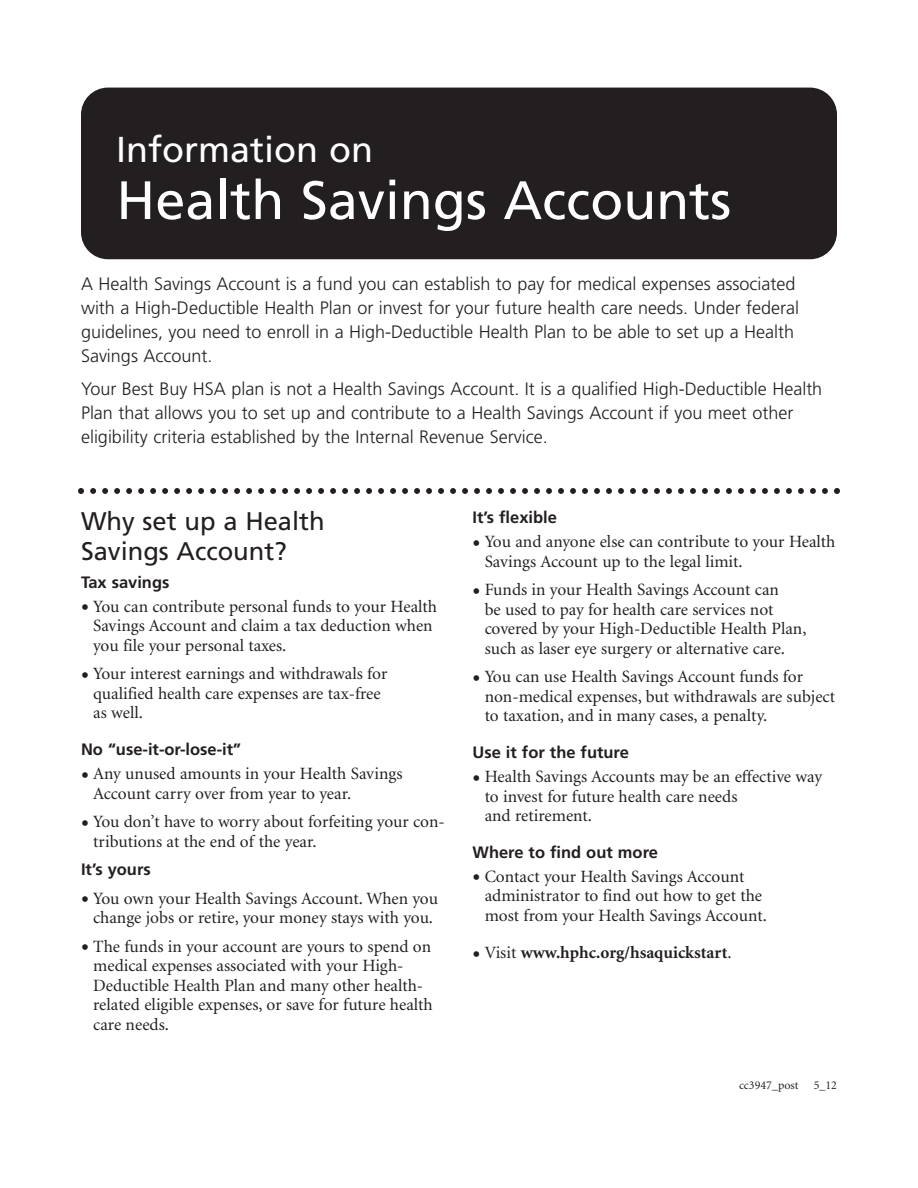
<style>
.page{position:relative;width:918px;height:1188px;background:#fff}
.page>*{position:absolute;margin:0;border:0;box-sizing:border-box;transform-origin:0 0}
.t1{font:54px "Frutiger";color:#fff}
.t2{font:36px "Frutiger";color:#fff}
.t3{font:25.5px/30px "Frutiger";color:#231f20}
.t4{font:300 18px/24px "Frutiger";color:#231f20}
.t5{font:17.25px/19.5px "Minion";color:#231f20}
.t6{font:700 17.25px "Minion";color:#231f20}
.t7{font:700 16.5px "Frutiger";color:#231f20}
.t8{font:12px "Minion";color:#231f20}
.s1{font-size:27px}
.s2{font-weight:400;font-size:27px}
.s3{font-weight:400}
</style>
<div class="page">
<div style="left:81px;top:88px;width:756px;height:171px;background:#231f20;border-radius:27px"></div>
<svg style="left:78px;top:488px;width:762px;height:6px"></svg>
<h2 class="t2" style="left:116px;top:135px;width:258px">Information on</h2>
<h1 class="t1" style="left:116px;top:179px;width:616px">Health Savings Accounts</h1>
<p class="t4" style="left:81px;top:274px;width:720px">A Health Savings Account is a fund you can establish to pay for medical expenses associated with a High-Deductible Health Plan or invest for your future health care needs. Under federal guidelines, you need to enroll in a High-Deductible Health Plan to be able to set up a Health Savings Account.</p>
<p class="t4" style="left:81px;top:379px;width:743px">Your Best Buy HSA plan is not a Health Savings Account. It is a qualified High-Deductible Health<br>Plan that allows you to set up and contribute to a Health Savings Account if you meet other eligibility criteria established by the Internal Revenue Service.</p>
<h3 class="t3" style="left:81px;top:508px;width:245px">Why set up a Health<br>Savings Account?</h3>
<p class="t7" style="left:81px;top:576px;width:90px">Tax savings</p>
<p class="t5" style="left:93px;top:598px;width:345px;text-indent:-12px"><span class="s1">•</span> You can contribute personal funds to your Health<br>Savings Account and claim a tax deduction when you file your personal taxes.</p>
<p class="t5" style="left:93px;top:666px;width:296px;text-indent:-12px"><span class="s1">•</span> Your interest earnings and withdrawals for qualified health care expenses are tax-free as well.</p>
<p class="t7" style="left:81px;top:743px;width:162px">No “use-it-or-lose-it”</p>
<p class="t5" style="left:93px;top:765px;width:311px;text-indent:-12px"><span class="s1">•</span> Any unused amounts in your Health Savings<br>Account carry over from year to year.</p>
<p class="t5" style="left:93px;top:813px;width:353px;text-indent:-12px"><span class="s1">•</span> You don’t have to worry about forfeiting your con&shy;tributions at the end of the year.</p>
<p class="t7" style="left:81px;top:863px;width:71px">It’s yours</p>
<p class="t5" style="left:81px;top:890px;width:359px;text-align:center"><span class="s1">•</span> You own your Health Savings Account. When you change jobs or retire, your money stays with you.</p>
<p class="t5" style="left:93px;top:938px;width:341px;text-indent:-12px"><span class="s1">•</span> The funds in your account are yours to spend on medical expenses associated with your High-Deductible Health Plan and many other health&shy;related eligible expenses, or save for future health care needs.</p>
<p class="t7" style="left:472px;top:511px;width:86px">It’s flexible</p>
<p class="t5" style="left:485px;top:534px;width:352px;text-indent:-12px"><span class="s1">•</span> You and anyone else can contribute to your Health<br>Savings Account up to the legal limit.</p>
<p class="t5" style="left:485px;top:582px;width:323px;text-indent:-12px"><span class="s1">•</span> Funds in your Health Savings Account can<br>be used to pay for health care services not covered by your High-Deductible Health Plan, such as laser eye surgery or alternative care.</p>
<p class="t5" style="left:485px;top:669px;width:352px;text-indent:-12px"><span class="s1">•</span> You can use Health Savings Account funds for non-medical expenses, but withdrawals are subject to taxation, and in many cases, a penalty.</p>
<p class="t7" style="left:472px;top:746px;width:158px">Use it for the future</p>
<p class="t5" style="left:485px;top:768px;width:339px;text-indent:-12px"><span class="s1">•</span> Health Savings Accounts may be an effective way to invest for future health care needs<br>and retirement.</p>
<p class="t7" style="left:472px;top:846px;width:187px">Where to find out more</p>
<p class="t5" style="left:485px;top:868px;width:284px;text-indent:-12px"><span class="s1">•</span> Contact your Health Savings Account administrator to find out how to get the most from your Health Savings Account.</p>
<p class="t6" style="left:472px;top:946px;width:261px"><span class="s2">•</span> <span class="s3">Visit</span> www.hphc.org/hsaquickstart<span class="s3">.</span></p>
<p class="t8" style="left:739px;top:1080px;width:61px">cc3947_post</p>
<p class="t8" style="left:814px;top:1080px;width:25px">5_12</p>
</div>
